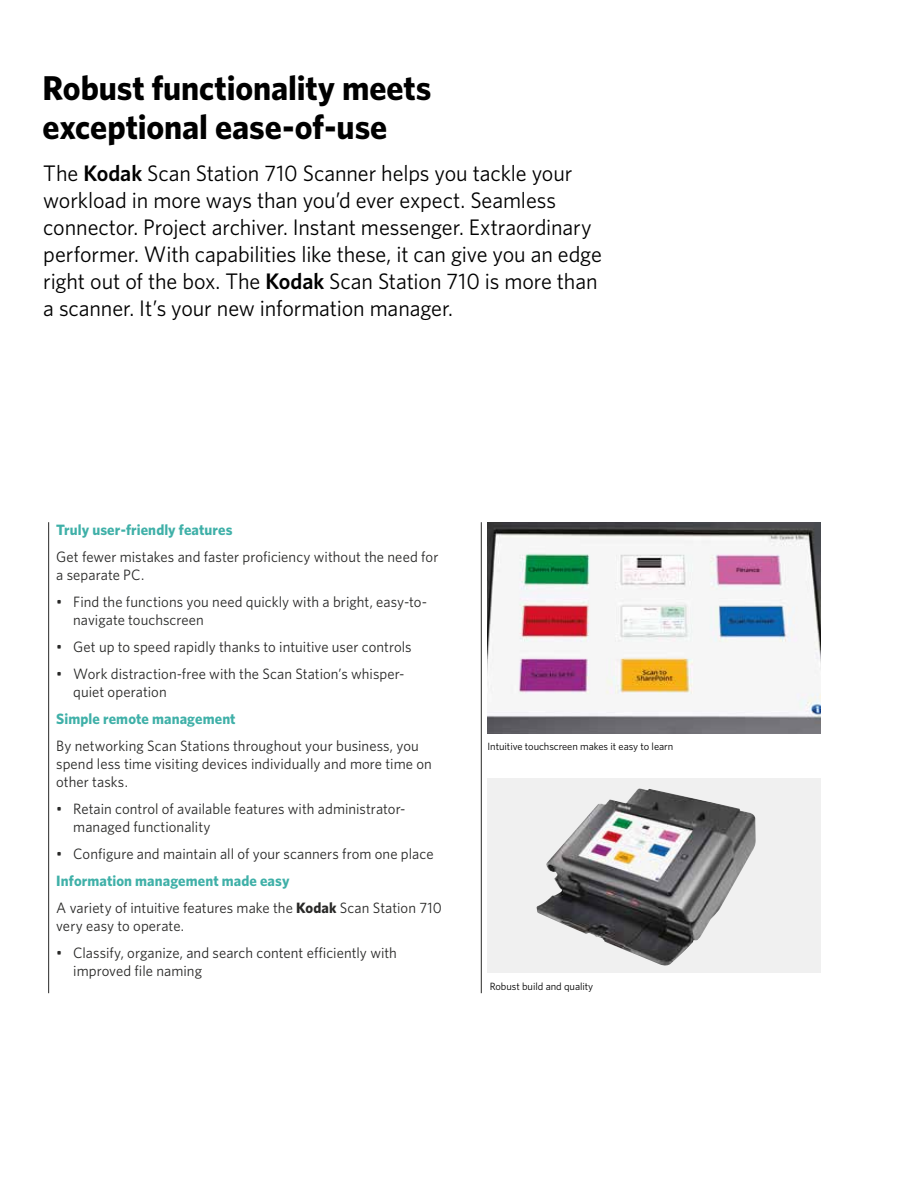
<style>
.page{position:relative;width:918px;height:1188px;background:#fff}
.page>*{position:absolute;margin:0;border:0;box-sizing:border-box;transform-origin:0 0}
.t1{font:700 34.5px/39px "Whitney";letter-spacing:-.005em;color:#000}
.t2{font:22.5px/27px "Whitney";letter-spacing:-.005em;color:#000}
.t3{font:15px/18px "Whitney";letter-spacing:.005em;color:#282827}
.t4{font:700 15px "Whitney";letter-spacing:.005em;color:#3fb0a8}
.t5{font:10.5px "Whitney";letter-spacing:-.005em;color:#000}
.s1{font-weight:600}
.s2{font-weight:700;color:#3fb0a8}
.s3{font-weight:700}
</style>
<div class="page">
<hr style="left:48px;top:522px;width:1px;height:471px;background:#282827">
<div style="left:487px;top:778px;width:334px;height:194px;background:#f0f0f0"></div>
<img style="left:537px;top:788px;width:219px;height:178px">
<img style="left:487px;top:522px;width:334px;height:212px">
<hr style="left:481px;top:522px;width:1px;height:471px;background:#282827">
<h1 class="t1" style="left:43px;top:67px;width:390px">Robust functionality meets exceptional ease-of-use</h1>
<p class="t2" style="left:43px;top:159px;width:560px">The <span class="s1">Kodak</span> Scan Station 710 Scanner helps you tackle your workload in more ways than you’d ever expect. Seamless connector. Project archiver. Instant messenger. Extraordinary performer. With capabilities like these, it can give you an edge right out of the box. The <span class="s1">Kodak</span> Scan Station 710 is more than a scanner. It’s your new information manager.</p>
<p class="t4" style="left:56px;top:519px;width:178px">Truly user-friendly features</p>
<p class="t3" style="left:56px;top:547px;width:384px">Get fewer mistakes and faster proficiency without the need for a separate PC.</p>
<p class="t3" style="left:73px;top:592px;width:355px;text-indent:-17px">• Find the functions you need quickly with a bright, easy-to&shy;navigate touchscreen</p>
<p class="t3" style="left:56px;top:637px;width:357px">• Get up to speed rapidly thanks to intuitive user controls</p>
<p class="t3" style="left:73px;top:664px;width:333px;text-indent:-17px">• Work distraction-free with the Scan Station’s whisper&shy;quiet operation</p>
<p class="t4" style="left:56px;top:708px;width:181px">Simple remote management</p>
<p class="t3" style="left:56px;top:736px;width:377px">By networking Scan Stations throughout your business, you spend less time visiting devices individually and more time on other tasks.</p>
<p class="t3" style="left:73px;top:799px;width:334px;text-indent:-17px">• Retain control of available features with administrator&shy;managed functionality</p>
<p class="t3" style="left:56px;top:844px;width:379px">• Configure and maintain all of your scanners from one place</p>
<p class="t3" style="left:56px;top:866px;width:387px;line-height:27px"><span class="s2">Information management made easy<br></span>A variety of intuitive features make the <span class="s3">Kodak</span> Scan Station 710</p>
<p class="t3" style="left:56px;top:916px;width:129px">very easy to operate.</p>
<p class="t3" style="left:73px;top:943px;width:325px;text-indent:-17px">• Classify, organize, and search content efficiently with improved file naming</p>
<p class="t5" style="left:487px;top:739px;width:187px">Intuitive touchscreen makes it easy to learn</p>
<p class="t5" style="left:490px;top:979px;width:105px">Robust build and quality</p>
</div>
